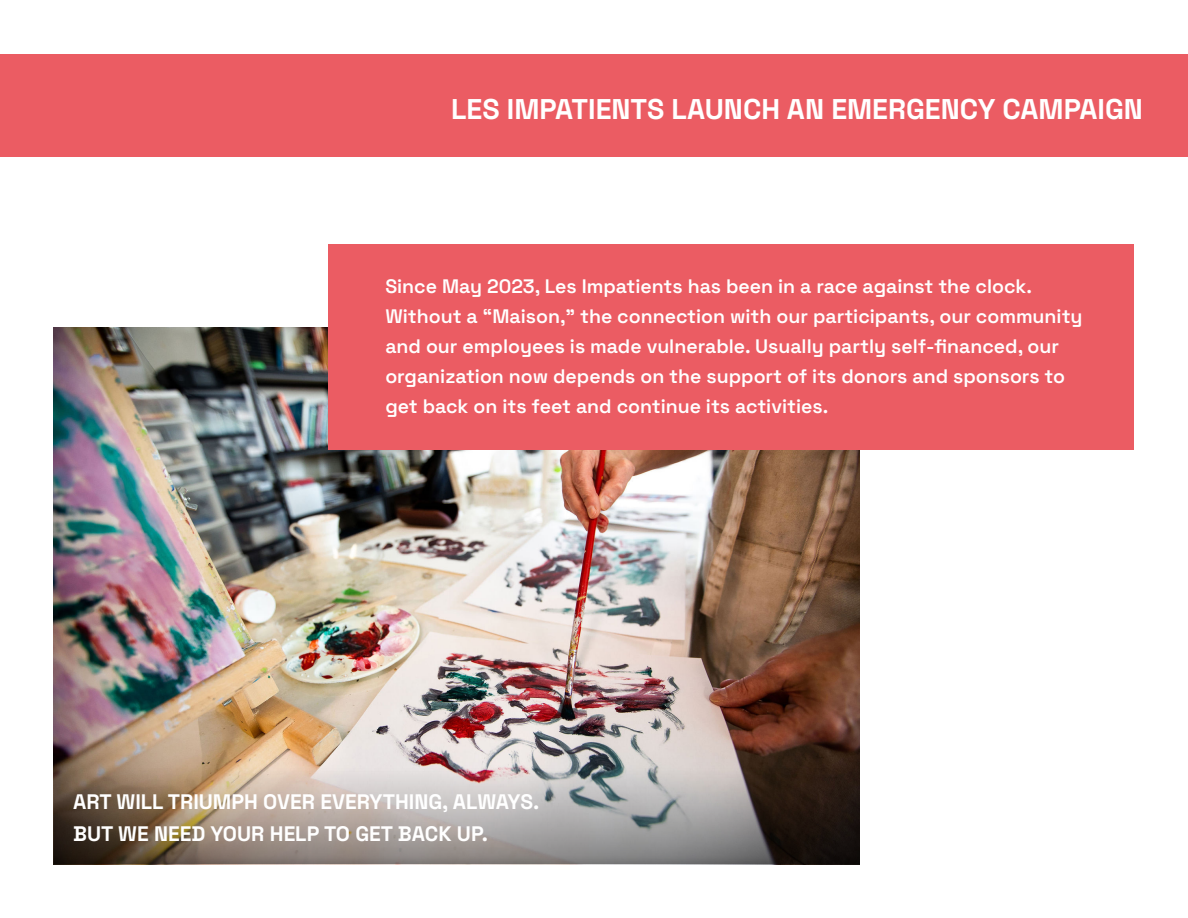
<style>
.page{position:relative;width:1188px;height:918px;background:#fff}
.page>*{position:absolute;margin:0;border:0;box-sizing:border-box;transform-origin:0 0}
.t1{font:700 28.5px "Space Grotesk";color:#fff}
.t2{font:700 21px/31.5px "Space Grotesk";color:#fff}
.t3{font:600 19.5px/30px "Space Grotesk";color:#fff}
</style>
<div class="page">
<div style="left:0;top:54px;width:1188px;height:103px;background:#eb5c63"></div>
<img style="left:53px;top:327px;width:807px;height:538px">
<img style="left:55px;top:767px;width:805px;height:97px">
<div style="left:328px;top:244px;width:806px;height:206px;background:#eb5c63"></div>
<h1 class="t1" style="left:451px;top:89px;width:693px">LES IMPATIENTS LAUNCH AN EMERGENCY CAMPAIGN</h1>
<p class="t3" style="left:385px;top:270px;width:699px">Since May 2023, Les Impatients has been in a race against the clock.<br>Without a “Maison,” the connection with our participants, our community and our employees is made vulnerable. Usually partly self-financed, our organization now depends on the support of its donors and sponsors to get back on its feet and continue its activities.</p>
<p class="t2" style="left:73px;top:785px;width:468px">ART WILL TRIUMPH OVER EVERYTHING, ALWAYS.<br>BUT WE NEED YOUR HELP TO GET BACK UP.</p>
</div>
